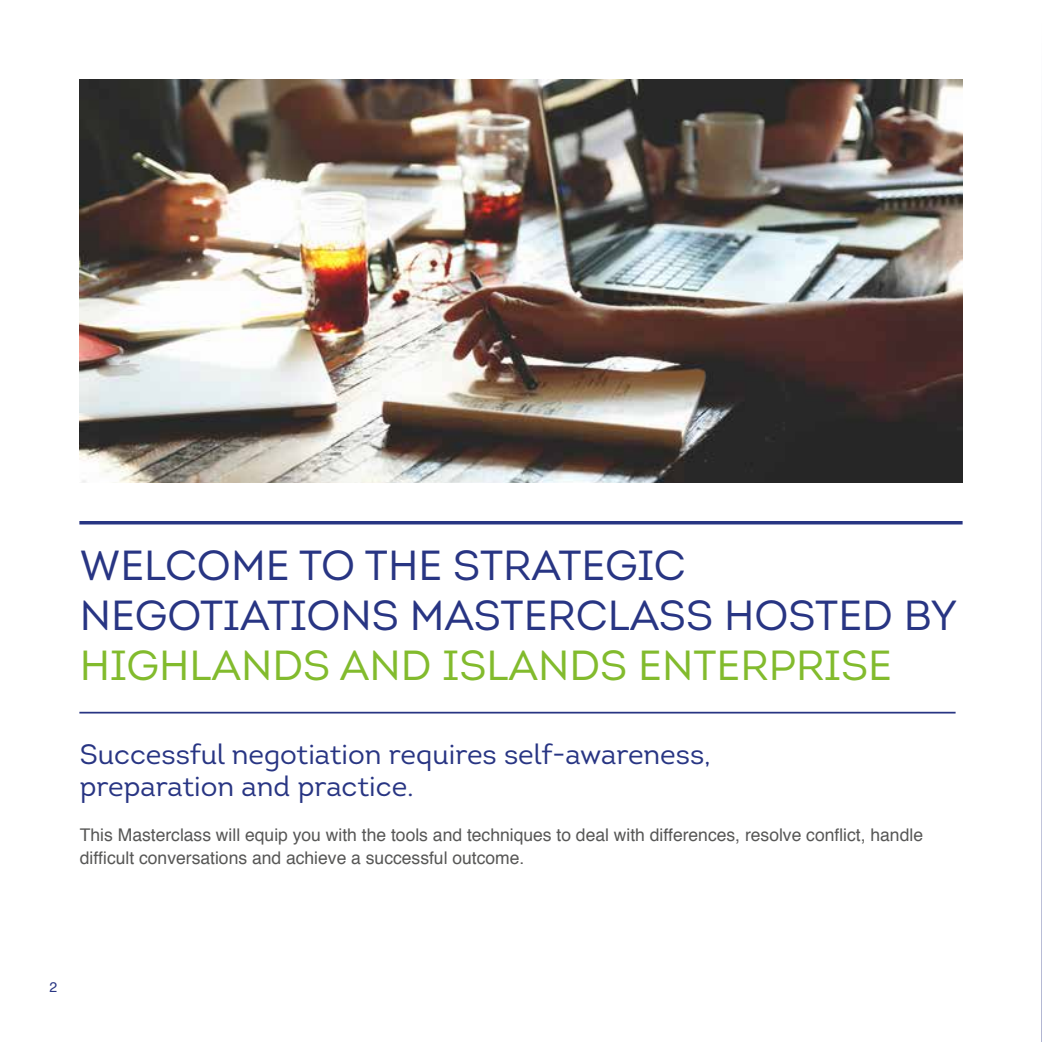
<style>
.page{position:relative;width:1042px;height:1042px;background:#fff}
.page>*{position:absolute;margin:0;border:0;box-sizing:border-box;transform-origin:0 0}
.t1{font:42px/50.4px "Intro";color:#283583}
.t2{font:42px "Intro";color:#82bb2d}
.t3{font:28px/31.5px "Intro";color:#283583}
.t4{font:17.5px/22.8px "Helvetica";color:#575756}
.t5{font:14px "Helvetica";color:#283583}
</style>
<div class="page">
<hr style="left:1041px;top:0;width:1px;height:1042px;background:#283583">
<img style="left:80px;top:79px;width:882px;height:403px">
<hr style="left:79px;top:712px;width:876px;height:1px;background:#283583">
<hr style="left:79px;top:521px;width:883px;height:3px;background:#283583">
<h1 class="t1" style="left:80px;top:540px;width:879px">WELCOME TO THE STRATEGIC<br>NEGOTIATIONS MASTERCLASS HOSTED BY</h1>
<h1 class="t2" style="left:80px;top:640px;width:814px">HIGHLANDS AND ISLANDS ENTERPRISE</h1>
<h2 class="t3" style="left:80px;top:739px;width:632px">Successful negotiation requires self-awareness, preparation and practice.</h2>
<p class="t4" style="left:80px;top:824px;width:845px">This Masterclass will equip you with the tools and techniques to deal with differences, resolve conflict, handle difficult conversations and achieve a successful outcome.</p>
<p class="t5" style="left:50px;top:976px;width:9px">2</p>
</div>
